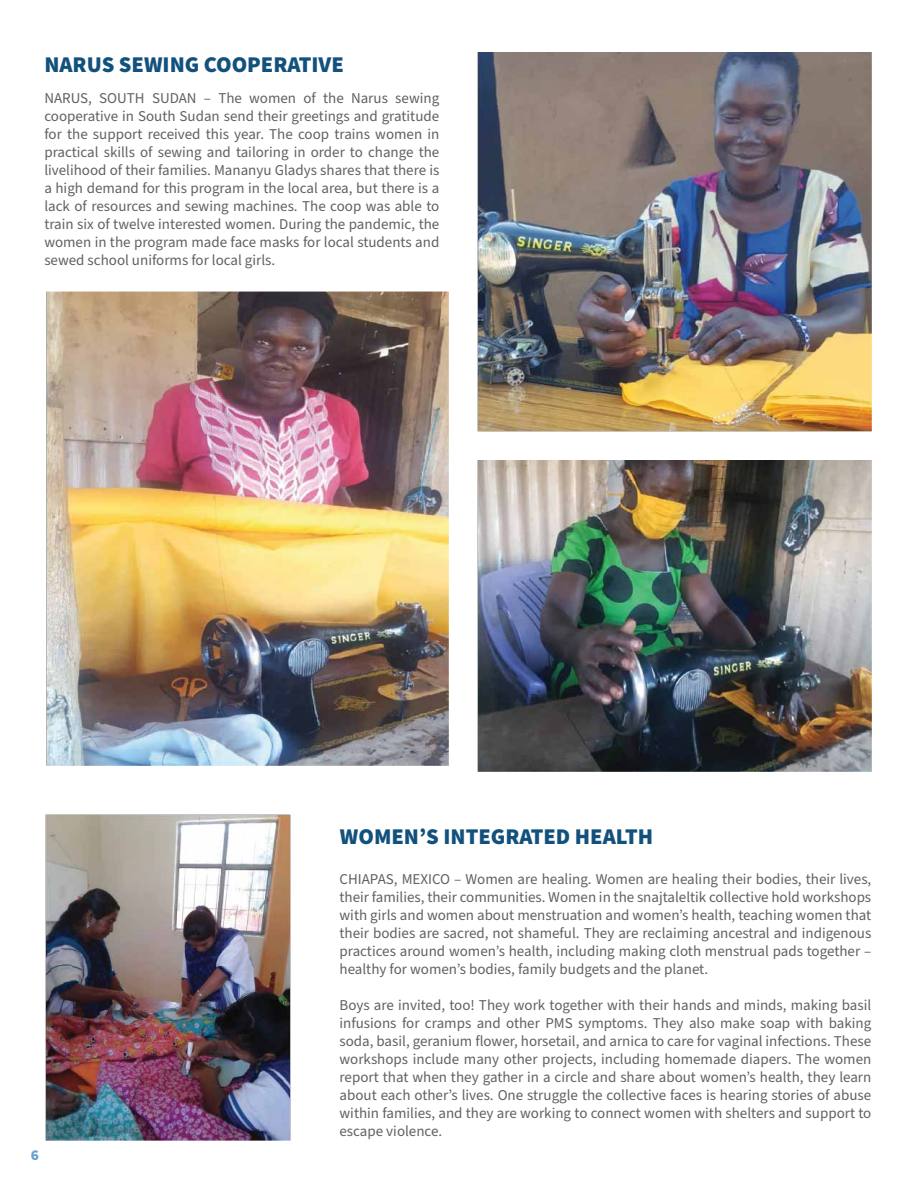
<style>
.page{position:relative;width:918px;height:1188px;background:#fff}
.page>*{position:absolute;margin:0;border:0;box-sizing:border-box;transform-origin:0 0}
.t1{font:900 22.5px "Source Sans Pro";color:#13517d}
.t2{font:15px/18px "Source Sans Pro";color:#606161;text-align:justify}
.t3{font:900 15px "Source Sans Pro";color:#67a2d7}
</style>
<div class="page">
<img style="left:477px;top:52px;width:395px;height:380px">
<img style="left:477px;top:461px;width:395px;height:311px">
<img style="left:45px;top:814px;width:246px;height:327px">
<img style="left:46px;top:291px;width:402px;height:474px">
<h1 class="t1" style="left:44px;top:49px;width:301px">NARUS SEWING COOPERATIVE</h1>
<p class="t2" style="left:44px;top:89px;width:397px">NARUS, SOUTH SUDAN – The women of the Narus sewing cooperative in South Sudan send their greetings and gratitude for the support received this year. The coop trains women in practical skills of sewing and tailoring in order to change the livelihood of their families. Mananyu Gladys shares that there is a high demand for this program in the local area, but there is a lack of resources and sewing machines. The coop was able to train six of twelve interested women. During the pandemic, the women in the program made face masks for local students and sewed school uniforms for local girls.</p>
<p class="t3" style="left:31px;top:1145px;width:10px">6</p>
<h1 class="t1" style="left:340px;top:821px;width:315px">WOMEN’S INTEGRATED HEALTH</h1>
<p class="t2" style="left:340px;top:870px;width:533px">CHIAPAS, MEXICO – Women are healing. Women are healing their bodies, their lives, their families, their communities. Women in the snajtaleltik collective hold workshops with girls and women about menstruation and women’s health, teaching women that their bodies are sacred, not shameful. They are reclaiming ancestral and indigenous practices around women’s health, including making cloth menstrual pads together – healthy for women’s bodies, family budgets and the planet.</p>
<p class="t2" style="left:340px;top:996px;width:533px">Boys are invited, too! They work together with their hands and minds, making basil infusions for cramps and other PMS symptoms. They also make soap with baking soda, basil, geranium flower, horsetail, and arnica to care for vaginal infections. These workshops include many other projects, including homemade diapers. The women report that when they gather in a circle and share about women’s health, they learn about each other’s lives. One struggle the collective faces is hearing stories of abuse within families, and they are working to connect women with shelters and support to escape violence.</p>
</div>
